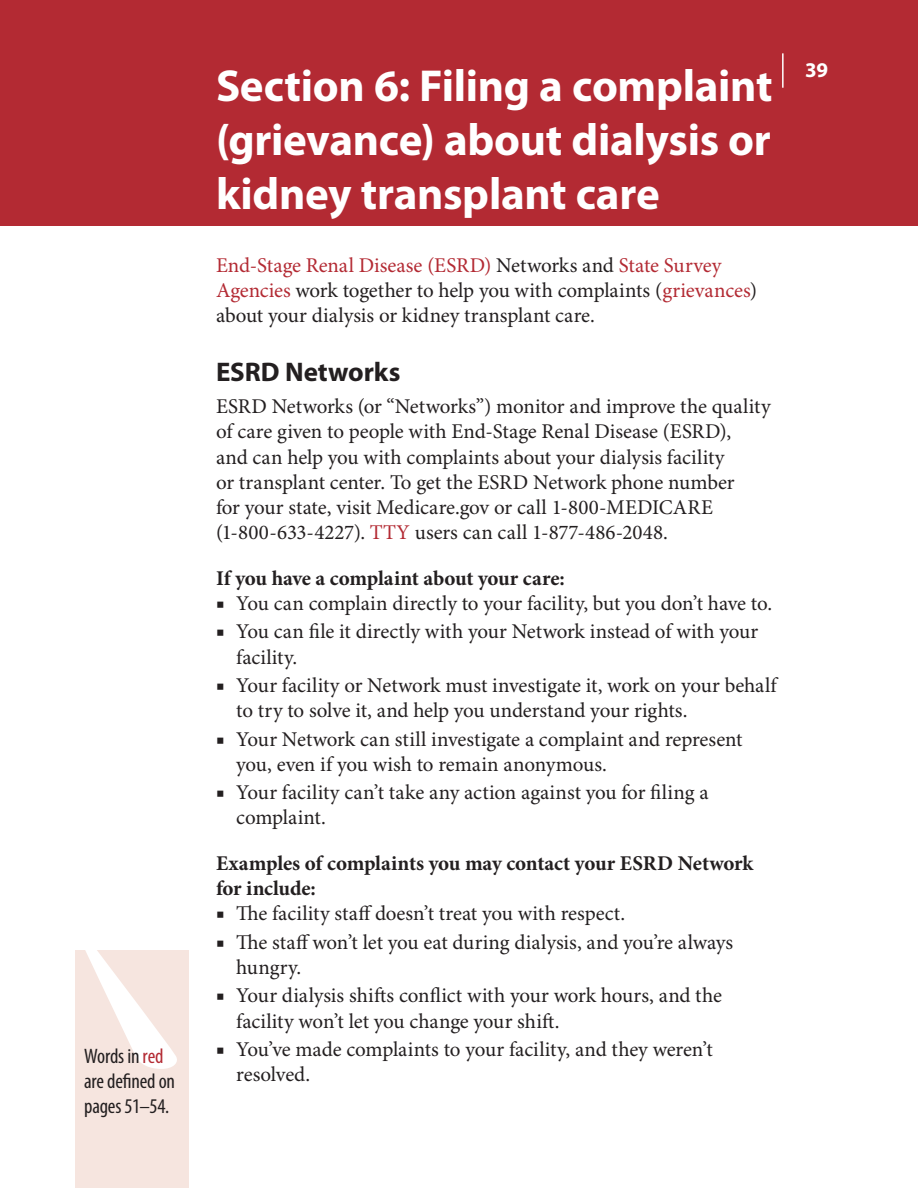
<style>
.page{position:relative;width:918px;height:1188px;background:#fff}
.page>*{position:absolute;margin:0;border:0;box-sizing:border-box;transform-origin:0 0}
.t1{font:700 45px/54px "Myriad Pro";letter-spacing:-.005em;color:#fff;text-align:justify}
.t2{font:700 27px "Myriad Pro";color:#231f20}
.t3{font:21px/25.2px "Minion Pro";letter-spacing:-.005em;color:#231f20}
.t4{font:700 21px/25.2px "Minion Pro";letter-spacing:-.01em;color:#231f20}
.t5{font:condensed 21px/25.2px "Myriad Pro";letter-spacing:-.01em;color:#231f20}
.t6{font:700 21px "Myriad Pro";color:#fff}
.s1{color:#b32a33}
</style>
<div class="page">
<div style="left:0;top:0;width:918px;height:226px;background:#b32a33"></div>
<hr style="left:782px;top:53px;width:2px;height:35px;background:#fff">
<div style="left:75px;top:951px;width:114px;height:237px;background:#f6e5df"></div>
<svg style="left:75px;top:950px;width:105px;height:119px"></svg>
<p class="t5" style="left:84px;top:1044px;width:93px">Words in <span class="s1">red </span>are defined on pages 51–54.</p>
<h2 class="t1" style="left:216px;top:60px;width:558px">Section 6: Filing a complaint (grievance) about dialysis or kidney transplant care</h2>
<h2 class="t6" style="left:805px;top:58px;width:24px">39</h2>
<p class="t3" style="left:216px;top:253px;width:543px"><span class="s1">End-Stage Renal Disease (ESRD)</span> Networks and <span class="s1">State Survey<br>Agencies</span> work together to help you with complaints (<span class="s1">grievances</span>) about your dialysis or kidney transplant care.</p>
<h3 class="t2" style="left:216px;top:357px;width:186px">ESRD Networks</h3>
<p class="t3" style="left:216px;top:395px;width:556px">ESRD Networks (or “Networks”) monitor and improve the quality of care given to people with End-Stage Renal Disease (ESRD),<br>and can help you with complaints about your dialysis facility<br>or transplant center. To get the ESRD Network phone number<br>for your state, visit Medicare.gov or call 1-800-MEDICARE (1-800-633-4227). <span class="s1">TTY</span> users can call 1-877-486-2048.</p>
<p class="t4" style="left:216px;top:566px;width:350px">If you have a complaint about your care:</p>
<p class="t3" style="left:216px;top:591px;width:558px">■ You can complain directly to your facility, but you don’t have to.</p>
<p class="t3" style="left:236px;top:620px;width:524px;text-indent:-20px">■ You can fle it directly with your Network instead of with your facility.</p>
<p class="t3" style="left:236px;top:674px;width:544px;text-indent:-20px">■ Your facility or Network must investigate it, work on your behalf to try to solve it, and help you understand your rights.</p>
<p class="t3" style="left:236px;top:727px;width:508px;text-indent:-20px">■ Your Network can still investigate a complaint and represent you, even if you wish to remain anonymous.</p>
<p class="t3" style="left:236px;top:781px;width:474px;text-indent:-20px">■ Your facility can’t take any action against you for fling a complaint.</p>
<p class="t4" style="left:216px;top:851px;width:539px">Examples of complaints you may contact your ESRD Network for include:</p>
<p class="t3" style="left:216px;top:902px;width:411px">■ Te facility staf doesn’t treat you with respect.</p>
<p class="t3" style="left:236px;top:930px;width:499px;text-indent:-20px">■ Te staf won’t let you eat during dialysis, and you’re always hungry.</p>
<p class="t3" style="left:236px;top:984px;width:487px;text-indent:-20px">■ Your dialysis shifs confict with your work hours, and the facility won’t let you change your shif.</p>
<p class="t3" style="left:236px;top:1038px;width:478px;text-indent:-20px">■ You’ve made complaints to your facility, and they weren’t resolved.</p>
</div>
